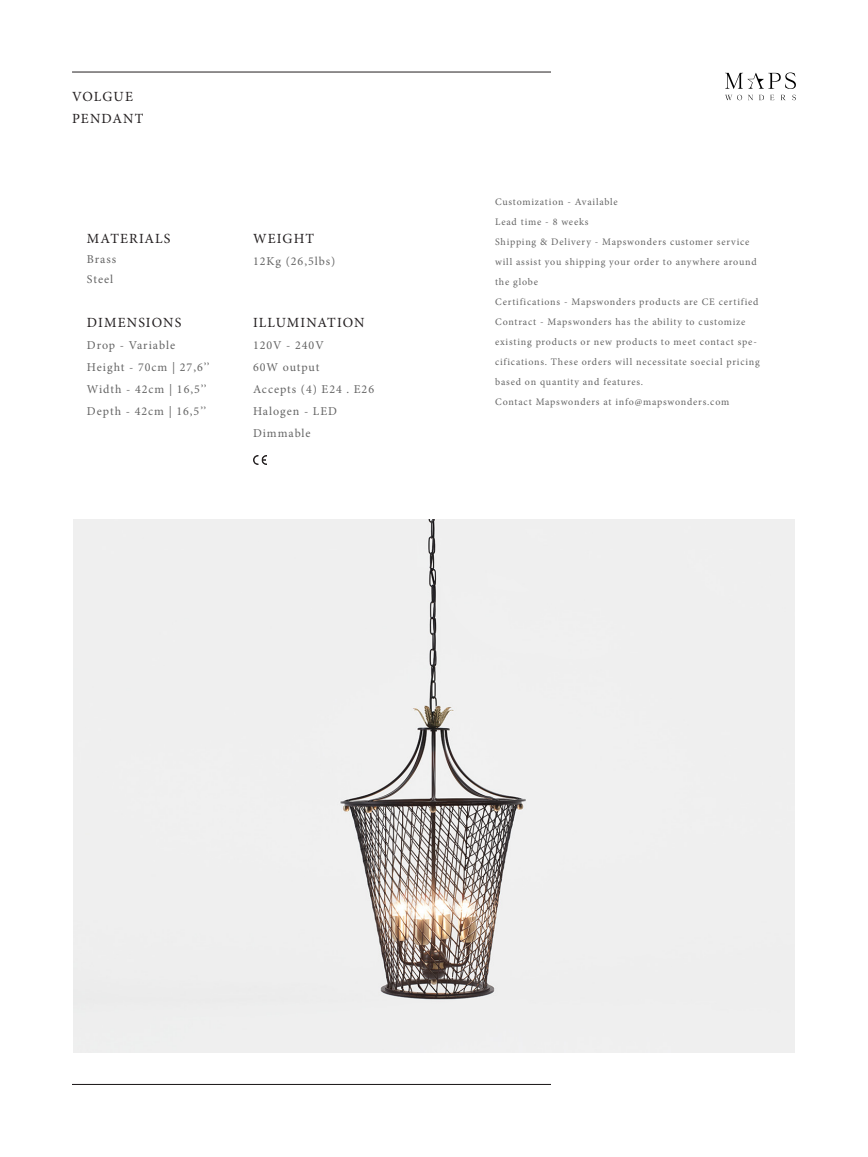
<style>
.page{position:relative;width:868px;height:1157px;background:#fff}
.page>*{position:absolute;margin:0;border:0;box-sizing:border-box;transform-origin:0 0}
.t1{font:14px/22px "Minion Pro";letter-spacing:.08em;color:#231f20}
.t2{font:12px/22px "Minion Pro";letter-spacing:.08em;color:#646464}
.t3{font:10px/20px "Minion Pro";letter-spacing:.08em;color:#646464}
</style>
<div class="page">
<hr style="left:72px;top:72px;width:479px;height:1px;background:#231f20">
<hr style="left:72px;top:1084px;width:479px;height:1px;background:#231f20">
<svg style="left:725px;top:95px;width:38px;height:5px"></svg>
<svg style="left:770px;top:95px;width:4px;height:5px"></svg>
<svg style="left:781px;top:95px;width:4px;height:5px"></svg>
<svg style="left:792px;top:95px;width:4px;height:5px"></svg>
<svg style="left:725px;top:72px;width:71px;height:17px"></svg>
<svg style="left:253px;top:455px;width:13px;height:10px"></svg>
<div style="left:74px;top:520px;width:720px;height:532px;background:#efefef"></div>
<h1 class="t1" style="left:72px;top:86px;width:73px">VOLGUE<br>PENDANT</h1>
<h1 class="t1" style="left:87px;top:227px;width:85px">MATERIALS</h1>
<p class="t2" style="left:87px;top:249px;width:31px;line-height:20px">Brass<br>Steel</p>
<h1 class="t1" style="left:87px;top:311px;width:96px">DIMENSIONS</h1>
<p class="t2" style="left:87px;top:334px;width:124px">Drop - Variable<br>Height - 70cm | 27,6’’<br>Width - 42cm | 16,5’’<br>Depth - 42cm | 16,5’’</p>
<h1 class="t1" style="left:253px;top:227px;width:63px">WEIGHT</h1>
<p class="t2" style="left:253px;top:250px;width:84px">12Kg (26,5lbs)</p>
<h1 class="t1" style="left:253px;top:311px;width:113px">ILLUMINATION</h1>
<p class="t2" style="left:253px;top:334px;width:123px">120V - 240V<br>60W output<br>Accepts (4) E24 . E26<br>Halogen - LED<br>Dimmable</p>
<p class="t3" style="left:495px;top:192px;width:266px">Customization - Available<br>Lead time - 8 weeks<br>Shipping &amp; Delivery - Mapswonders customer service will assist you shipping your order to anywhere around the globe<br>Certifications - Mapswonders products are CE certified Contract - Mapswonders has the ability to customize existing products or new products to meet contact spe&shy;cifications. These orders will necessitate soecial pricing based on quantity and features.<br>Contact Mapswonders at info@mapswonders.com</p>
</div>
